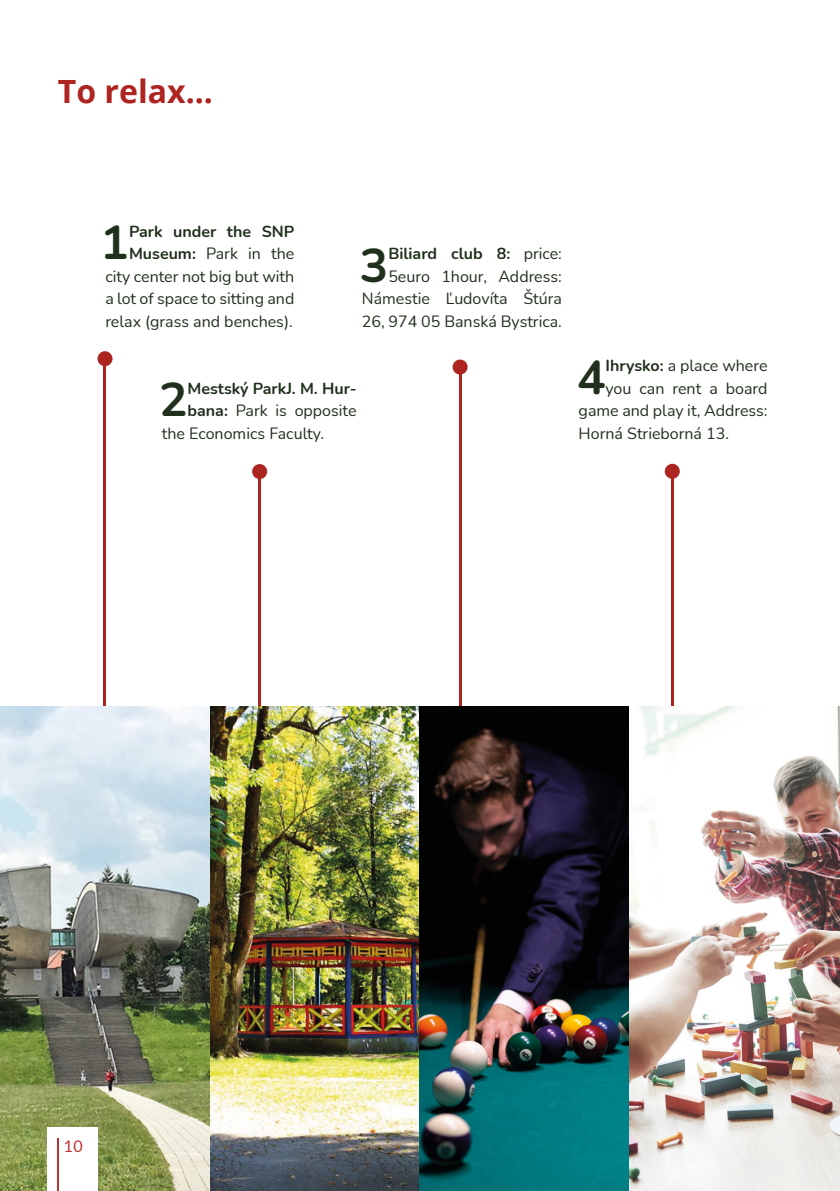
<style>
.page{position:relative;width:840px;height:1191px;background:#fff}
.page>*{position:absolute;margin:0;border:0;box-sizing:border-box;transform-origin:0 0}
.t1{font:700 47.4px "Nunito";color:#20301d}
.t2{font:700 32px "Open Sans";color:#ad2421}
.t3{font:16px/22.4px "Nunito";color:#20301d;text-align:right}
.t4{font:700 16px "Nunito";color:#20301d}
.t5{font:16px "Lato";color:#bd3130}
.s1{font-weight:700}
</style>
<div class="page">
<hr style="left:670px;top:477px;width:3px;height:450px;background:#ad2521">
<div style="left:664px;top:464px;width:15px;height:15px;background:#ad2521;border-radius:50%"></div>
<hr style="left:458px;top:373px;width:3px;height:449px;background:#ad2521">
<div style="left:452px;top:359px;width:15px;height:15px;background:#ad2521;border-radius:50%"></div>
<hr style="left:258px;top:477px;width:3px;height:450px;background:#ad2521">
<div style="left:252px;top:464px;width:15px;height:15px;background:#ad2521;border-radius:50%"></div>
<hr style="left:103px;top:364px;width:3px;height:450px;background:#ad2521">
<div style="left:97px;top:351px;width:15px;height:15px;background:#ad2521;border-radius:50%"></div>
<img style="left:0;top:706px;width:839px;height:485px">
<div style="left:48px;top:1127px;width:50px;height:64px;background:#fff"></div>
<hr style="left:57px;top:1138px;width:2px;height:53px;background:#bd3130">
<h2 class="t2" style="left:58px;top:68px;width:157px">To relax...</h2>
<p class="t3" style="left:105px;top:220px;width:190px"><span class="s1">Park under the SNP<br>Museum:</span> Park in the city center not big but with a lot of space to sitting and relax (grass and benches).</p>
<h1 class="t1" style="left:100px;top:209px;width:30px">1</h1>
<p class="t3" style="left:361px;top:242px;width:201px"><span class="s1">Biliard club 8:</span> price:<br>5euro 1hour, Address:<br>Námestie Ľudovíta Štúra<br>26, 974 05 Banská Bystrica.</p>
<h1 class="t1" style="left:359px;top:232px;width:30px">3</h1>
<h1 class="t1" style="left:159px;top:366px;width:30px">2</h1>
<p class="t4" style="left:187px;top:377px;width:170px">Mestský ParkJ. M. Hur-</p>
<p class="t3" style="left:187px;top:399px;width:170px"><span class="s1">bana:</span> Park is opposite</p>
<p class="t3" style="left:162px;top:421px;width:164px">the Economics Faculty.</p>
<h1 class="t1" style="left:576px;top:344px;width:30px">4</h1>
<p class="t3" style="left:605px;top:354px;width:163px"><span class="s1">Ihrysko:</span> a place where</p>
<p class="t3" style="left:605px;top:376px;width:163px">you can rent a board</p>
<p class="t3" style="left:578px;top:399px;width:190px">game and play it, Address:</p>
<p class="t3" style="left:578px;top:421px;width:152px">Horná Strieborná 13.</p>
<p class="t5" style="left:63px;top:1137px;width:21px">10</p>
</div>
